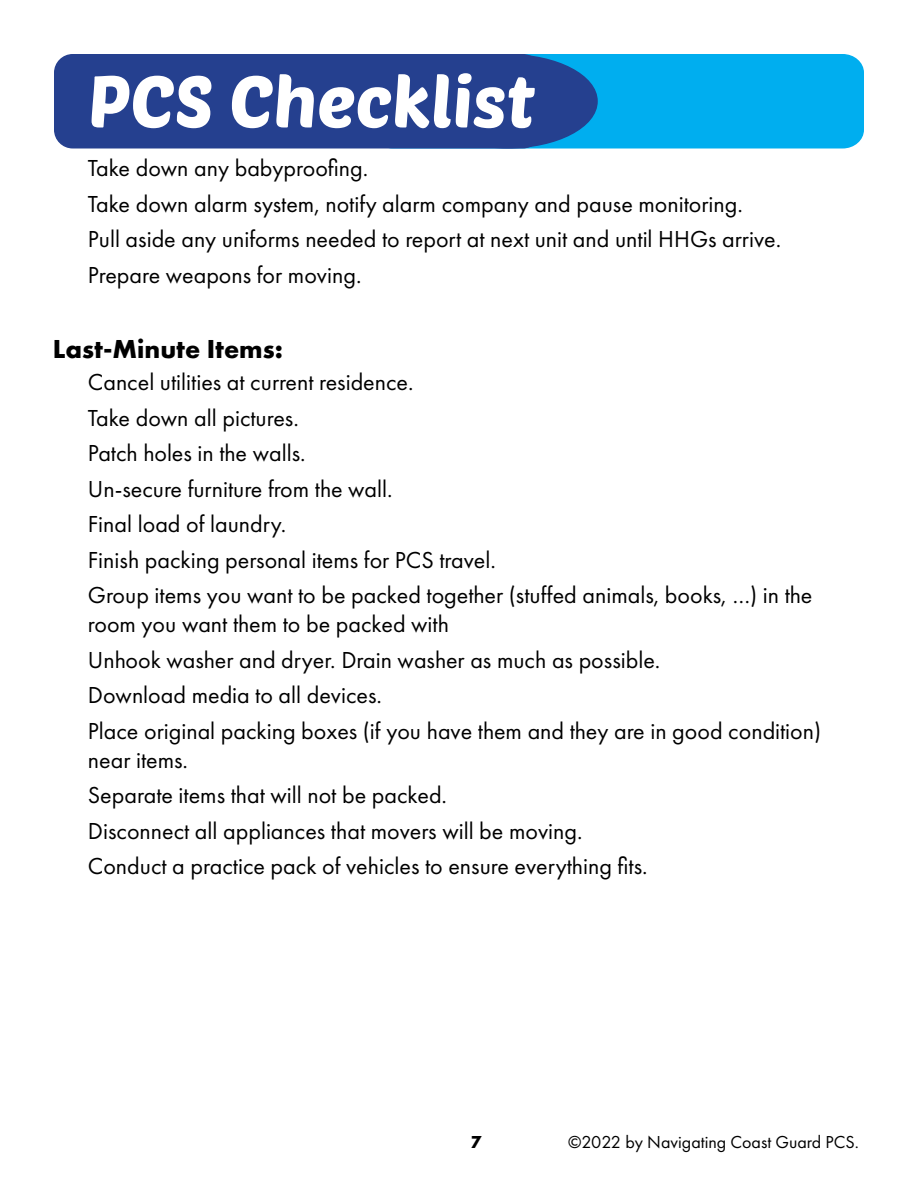
<style>
.page{position:relative;width:918px;height:1188px;background:#fff}
.page>*{position:absolute;margin:0;border:0;box-sizing:border-box;transform-origin:0 0}
.t1{font:72px "Poetsen One";color:#fff}
.t2{font:700 27px "Futura PT";color:#000}
.t3{font:24px/35.5px "Futura PT";color:#000}
.t4{font:18px "Futura PT";color:#000}
.t5{font:700 18px "Futura PT";color:#000}
</style>
<div class="page">
<div style="left:371px;top:54px;width:493px;height:95px;background:#00aeef"></div>
<div style="left:418px;top:55px;width:179px;height:93px;background:#25408f;border-radius:50%"></div>
<div style="left:55px;top:55px;width:486px;height:93px;background:#25408f;border-radius:18px"></div>
<div style="left:54px;top:54px;width:488px;height:94px;border:2px solid #25408f;border-radius:18px"></div>
<h1 class="t1" style="left:88px;top:56px;width:449px">PCS Checklist</h1>
<p class="t3" style="left:88px;top:150px;width:695px">Take down any babyproofing.<br>Take down alarm system, notify alarm company and pause monitoring.<br>Pull aside any uniforms needed to report at next unit and until HHGs arrive.<br>Prepare weapons for moving.</p>
<p class="t2" style="left:53px;top:332px;width:232px">Last-Minute Items:</p>
<p class="t3" style="left:88px;top:364px;width:726px">Cancel utilities at current residence.<br>Take down all pictures.<br>Patch holes in the walls.<br>Un-secure furniture from the wall.<br>Final load of laundry.<br>Finish packing personal items for PCS travel.<br>Group items you want to be packed together (stuffed animals, books, …) in the</p>
<p class="t3" style="left:88px;top:606px;width:735px">room you want them to be packed with<br>Unhook washer and dryer. Drain washer as much as possible.<br>Download media to all devices.<br>Place original packing boxes (if you have them and they are in good condition)</p>
<p class="t3" style="left:88px;top:742px;width:561px">near items.<br>Separate items that will not be packed.<br>Disconnect all appliances that movers will be moving.<br>Conduct a practice pack of vehicles to ensure everything fits.</p>
<p class="t5" style="left:471px;top:1130px;width:12px">7</p>
<p class="t4" style="left:568px;top:1131px;width:292px">©2022 by Navigating Coast Guard PCS.</p>
</div>
